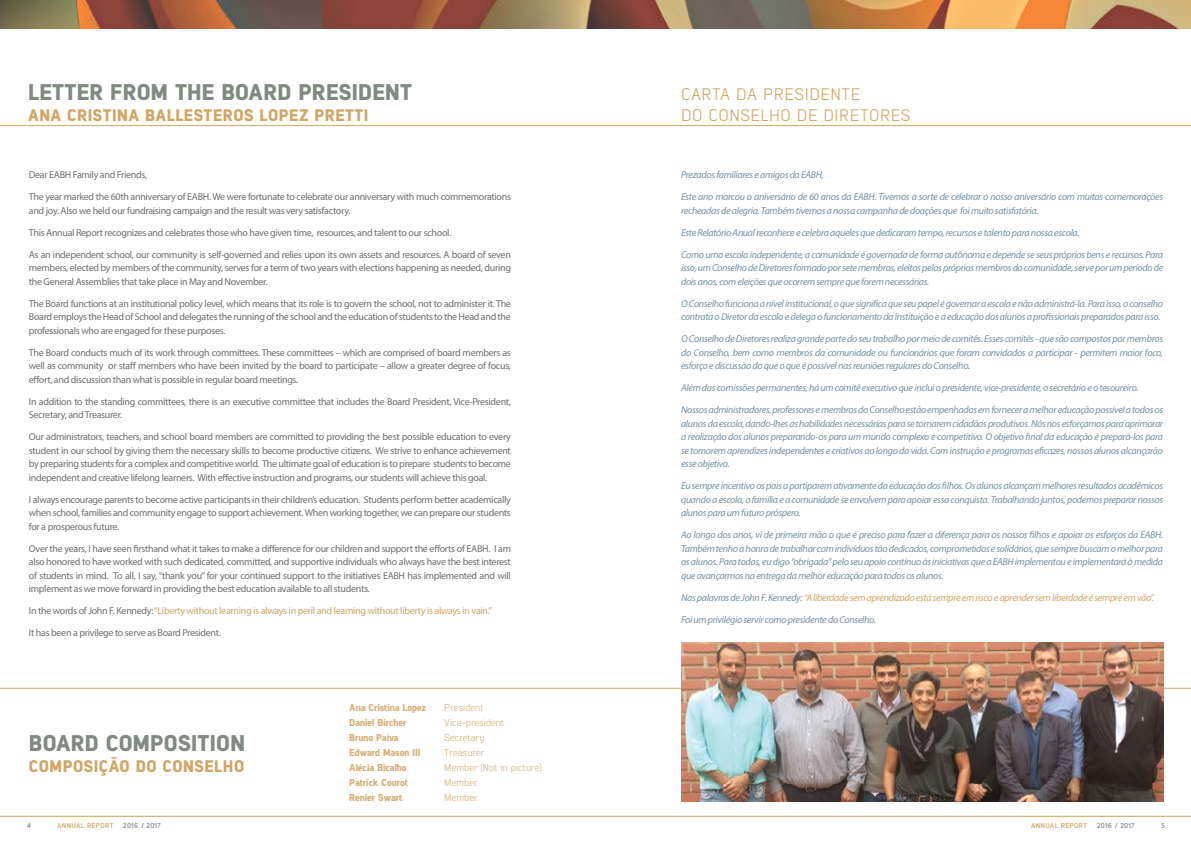
<style>
.page{position:relative;width:1191px;height:851px;background:#fff}
.page>*{position:absolute;margin:0;border:0;box-sizing:border-box;transform-origin:0 0}
.t1{font:800 22.7px "Lintel";letter-spacing:.01em;color:#808a81}
.t2{font:800 16.7px "Lintel";letter-spacing:.03em;color:#d1a566}
.t3{font:16.7px/20.7px "Lintel";letter-spacing:.03em;color:#d1a566}
.t4{font:italic 10px/13.5px "Myriad Pro";letter-spacing:-.03em;color:#7591a3;text-align:justify}
.t5{font:10px/13.5px "Myriad Pro";letter-spacing:-.03em;color:#6d6e71;text-align:justify}
.t6{font:10px "Myriad Pro";letter-spacing:-.03em;color:#d1a566}
.t7{font:italic 10px "Myriad Pro";letter-spacing:-.03em;color:#d1a566}
.t8{font:800 10px "Lintel";color:#d6b078}
.t9{font:10px "Lintel";color:#d6b078}
.t10{font:700 7px "Lintel";letter-spacing:.05em;color:#d1a566}
.t11{font:700 7px "Lintel";letter-spacing:.04em;color:#808a81}
.s1{color:#6d6e71}
.s2{color:#7591a3}
</style>
<div class="page">
<img style="left:0;top:0;width:1191px;height:28px">
<hr style="left:0;top:125px;width:1191px;height:1px;background:#d1a566">
<hr style="left:0;top:688px;width:1191px;height:1px;background:#d1a566">
<img style="left:681px;top:642px;width:482px;height:159px">
<hr style="left:0;top:816px;width:1191px;height:1px;background:#d1a566">
<h1 class="t1" style="left:28px;top:76px;width:385px">LETTER FROM THE BOARD PRESIDENT</h1>
<h2 class="t2" style="left:28px;top:103px;width:342px">ANA CRISTINA BALLESTEROS LOPEZ PRETTI</h2>
<p class="t5" style="left:29px;top:168px;width:120px">Dear EABH Family and Friends,</p>
<p class="t5" style="left:29px;top:190px;width:483px">The year marked the 60th anniversary of EABH. We were fortunate to celebrate our anniversary with much commemorations and joy. Also we held our fundraising campaign and the result was very satisfactory.</p>
<p class="t5" style="left:29px;top:225px;width:424px">This Annual Report recognizes and celebrates those who have given time, resources, and talent to our school.</p>
<p class="t5" style="left:29px;top:247px;width:483px">As an independent school, our community is self-governed and relies upon its own assets and resources. A board of seven members, elected by members of the community, serves for a term of two years with elections happening as needed, during the General Assemblies that take place in May and November.</p>
<p class="t5" style="left:29px;top:296px;width:483px">The Board functions at an institutional policy level, which means that its role is to govern the school, not to administer it. The Board employs the Head of School and delegates the running of the school and the education of students to the Head and the professionals who are engaged for these purposes.</p>
<p class="t5" style="left:29px;top:345px;width:483px">The Board conducts much of its work through committees. These committees – which are comprised of board members as well as community or staff members who have been invited by the board to participate – allow a greater degree of focus, effort, and discussion than what is possible in regular board meetings.</p>
<p class="t5" style="left:29px;top:394px;width:483px">In addition to the standing committees, there is an executive committee that includes the Board President, Vice-President,<br>Secretary, and Treasurer.</p>
<p class="t5" style="left:29px;top:430px;width:483px">Our administrators, teachers, and school board members are committed to providing the best possible education to every student in our school by giving them the necessary skills to become productive citizens. We strive to enhance achievement by preparing students for a complex and competitive world. The ultimate goal of education is to prepare students to become independent and creative lifelong learners. With effective instruction and programs, our students will achieve this goal.</p>
<p class="t5" style="left:29px;top:492px;width:483px">I always encourage parents to become active participants in their children’s education. Students perform better academically when school, families and community engage to support achievement. When working together, we can prepare our students for a prosperous future.</p>
<p class="t5" style="left:29px;top:541px;width:483px">Over the years, I have seen firsthand what it takes to make a difference for our children and support the efforts of EABH. I am also honored to have worked with such dedicated, committed, and supportive individuals who always have the best interest of students in mind. To all, I say, “thank you” for your continued support to the initiatives EABH has implemented and will implement as we move forward in providing the best education available to all students.</p>
<p class="t6" style="left:29px;top:605px;width:464px"><span class="s1">In the words of John F. Kennedy:</span>“Liberty without learning is always in peril and learning without liberty is always in vain.”</p>
<p class="t5" style="left:29px;top:626px;width:193px">It has been a privilege to serve as Board President.</p>
<h1 class="t1" style="left:29px;top:726px;width:217px">BOARD COMPOSITION</h1>
<h2 class="t2" style="left:29px;top:753px;width:217px">COMPOSIÇÃO DO CONSELHO</h2>
<p class="t8" style="left:349px;top:700px;width:78px">Ana Cristina Lopez</p>
<p class="t9" style="left:444px;top:701px;width:41px">President</p>
<p class="t8" style="left:349px;top:715px;width:59px">Daniel Bircher</p>
<p class="t9" style="left:444px;top:716px;width:62px">Vice-president</p>
<p class="t8" style="left:349px;top:730px;width:51px">Bruno Paiva</p>
<p class="t9" style="left:444px;top:731px;width:42px">Secretary</p>
<p class="t8" style="left:349px;top:745px;width:73px">Edward Mason III</p>
<p class="t9" style="left:444px;top:746px;width:42px">Treasurer</p>
<p class="t8" style="left:349px;top:760px;width:59px">Alécia Bicalho</p>
<p class="t9" style="left:444px;top:761px;width:99px">Member (Not in picture)</p>
<p class="t8" style="left:349px;top:775px;width:60px">Patrick Courot</p>
<p class="t9" style="left:444px;top:776px;width:35px">Member</p>
<p class="t8" style="left:349px;top:790px;width:55px">Renier Swart</p>
<p class="t9" style="left:444px;top:791px;width:35px">Member</p>
<h2 class="t3" style="left:681px;top:83px;width:231px">CARTA DA PRESIDENTE<br>DO CONSELHO DE DIRETORES</h2>
<p class="t4" style="left:681px;top:168px;width:144px">Prezados familiares e amigos da EABH,</p>
<p class="t4" style="left:681px;top:190px;width:483px">Este ano marcou o aniversário de 60 anos da EABH. Tivemos a sorte de celebrar o nosso aniversário com muitas comemorações recheadas de alegria. Também tivemos a nossa campanha de doações que foi muito satisfatória.</p>
<p class="t4" style="left:681px;top:225px;width:400px">Este Relatório Anual reconhece e celebra aqueles que dedicaram tempo, recursos e talento para nossa escola.</p>
<p class="t4" style="left:681px;top:247px;width:483px">Como uma escola independente, a comunidade é governada de forma autônoma e depende se seus próprios bens e recursos. Para isso, um Conselho de Diretores formado por sete membros, eleitos pelos próprios membros da comunidade, serve por um período de dois anos, com eleições que ocorrem sempre que forem necessárias.</p>
<p class="t4" style="left:681px;top:296px;width:483px">O Conselho funciona a nível institucional, o que significa que seu papel é governar a escola e não administrá-la. Para isso, o conselho contrata o Diretor da escola e delega o funcionamento da instituição e a educação dos alunos a profissionais preparados para isso.</p>
<p class="t4" style="left:681px;top:332px;width:483px">O Conselho de Diretores realiza grande parte do seu trabalho por meio de comitês. Esses comitês - que são compostos por membros do Conselho, bem como membros da comunidade ou funcionários que foram convidados a participar - permitem maior foco, esforço e discussão do que o que é possível nas reuniões regulares do Conselho.</p>
<p class="t4" style="left:681px;top:381px;width:459px">Além das comissões permanentes, há um comitê executivo que inclui o presidente, vice-presidente, o secretário e o tesoureiro.</p>
<p class="t4" style="left:681px;top:403px;width:483px">Nossos administradores, professores e membros do Conselho estão empenhados em fornecer a melhor educação possível a todos os alunos da escola, dando-lhes as habilidades necessárias para se tornarem cidadãos produtivos. Nós nos esforçamos para aprimorar a realização dos alunos preparando-os para um mundo complexo e competitivo. O objetivo final da educação é prepará-los para se tornarem aprendizes independentes e criativos ao longo da vida. Com instrução e programas eficazes, nossos alunos alcançarão esse objetivo.</p>
<p class="t4" style="left:681px;top:479px;width:483px">Eu sempre incentivo os pais a partiparem ativamente da educação dos filhos. Os alunos alcançam melhores resultados acadêmicos quando a escola, a família e a comunidade se envolvem para apoiar essa conquista. Trabalhando juntos, podemos preparar nossos alunos para um futuro próspero.</p>
<p class="t4" style="left:681px;top:528px;width:483px">Ao longo dos anos, vi de primeira mão o que é preciso para fazer a diferença para os nossos filhos e apoiar os esforços da EABH.<br>Também tenho a honra de trabalhar com indivíduos tão dedicados, comprometidos e solidários, que sempre buscam o melhor para os alunos. Para todos, eu digo “obrigada” pelo seu apoio contínuo às iniciativas que a EABH implementou e implementará à medida que avançarmos na entrega da melhor educação para todos os alunos.</p>
<p class="t7" style="left:681px;top:591px;width:475px"><span class="s2">Nas palavras de John F. Kennedy:</span> “A liberdade sem aprendizado está sempre em risco e aprender sem liberdade é sempre em vão”.</p>
<p class="t4" style="left:681px;top:612px;width:197px">Foi um privilégio servir como presidente do Conselho.</p>
<p class="t11" style="left:27px;top:820px;width:5px">4</p>
<p class="t10" style="left:57px;top:820px;width:58px">ANNUAL REPORT</p>
<p class="t11" style="left:123px;top:820px;width:39px">2016 / 2017</p>
<p class="t10" style="left:1031px;top:820px;width:58px">ANNUAL REPORT</p>
<p class="t11" style="left:1097px;top:820px;width:39px">2016 / 2017</p>
<p class="t11" style="left:1161px;top:820px;width:5px">5</p>
</div>
